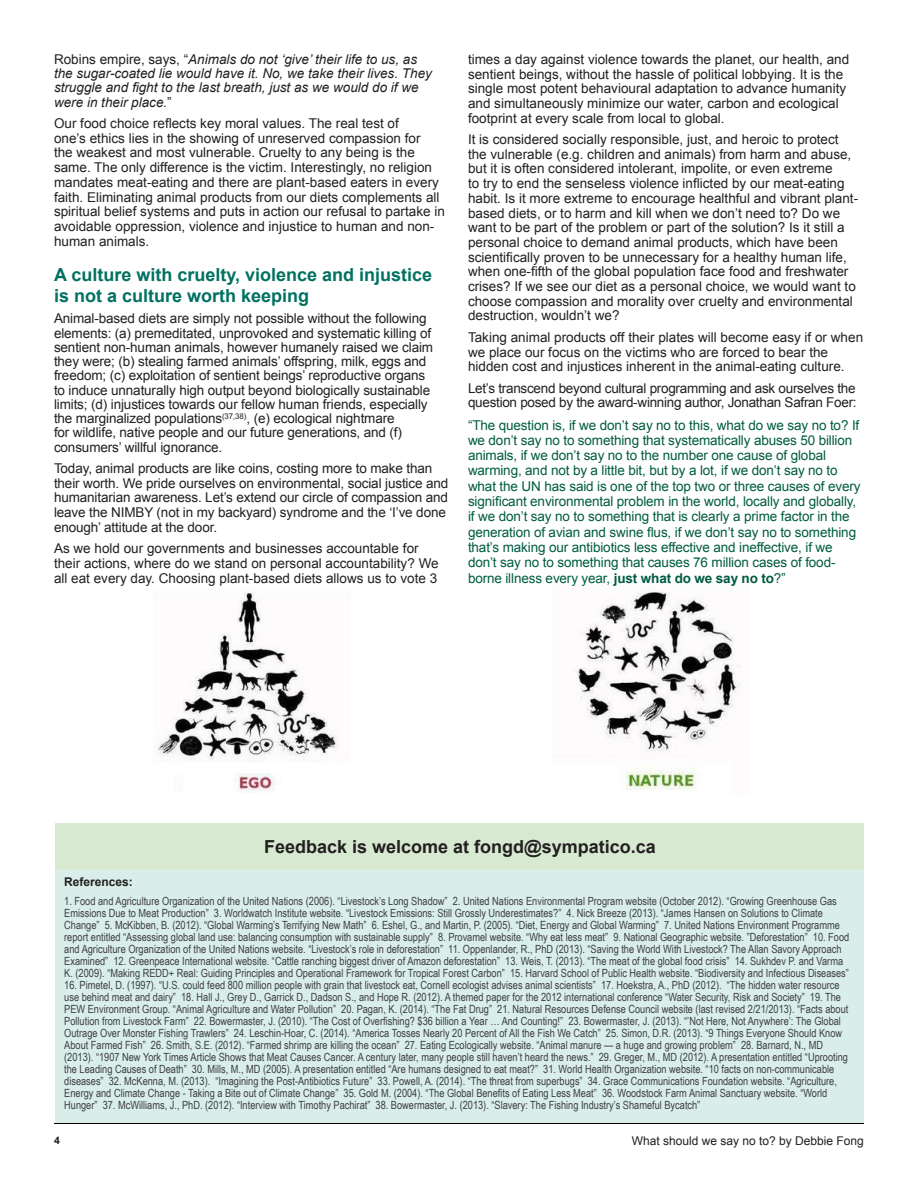
<style>
.page{position:relative;width:918px;height:1188px;background:#fff}
.page>*{position:absolute;margin:0;border:0;box-sizing:border-box;transform-origin:0 0}
.t1{font:700 18px/21.6px "Arial";color:#007161}
.body{font:700 18px "Arial";color:#231f20}
.body-2{font:13.5px/14.7px "Arial";color:#231f20}
.body-3{font:13.5px/15.3px "Arial";letter-spacing:-.01em;color:#005c41}
.body-4{font:italic 13.5px/14.2px "Arial";color:#231f20}
.body-5{font:13.5px/14.7px "Arial";letter-spacing:-.02em;color:#231f20}
.body-6{font:12px "Arial";color:#231f20}
.body-7{font:700 12px "Arial";color:#231f20}
.body-8{font:11.25px/12px "Arial Narrow";color:#3e3e3f}
.t2{font:700 10.5px "Arial";color:#231f20}
.s1{font-style:normal}
.s2{font-weight:700}
</style>
<div class="page">
<img style="left:575px;top:592px;width:165px;height:198px">
<img style="left:157px;top:592px;width:182px;height:170px">
<img style="left:233px;top:774px;width:43px;height:18px">
<div style="left:56px;top:869px;width:808px;height:255px;background:#d9eee9"></div>
<hr style="left:54px;top:1123px;width:810px;height:1px;background:#000">
<div style="left:56px;top:823px;width:808px;height:46px;background:#d8e9d2"></div>
<p class="body-4" style="left:54px;top:52px;width:379px"><span class="s1">Robins empire, says, “</span>Animals do not ‘give’ their life to us, as the sugar-coated lie would have it. No, we take their lives. They struggle and fight to the last breath, just as we would do if we were in their place.<span class="s1">”</span></p>
<p class="body-2" style="left:54px;top:116px;width:392px">Our food choice reflects key moral values. The real test of<br>one’s ethics lies in the showing of unreserved compassion for<br>the weakest and most vulnerable. Cruelty to any being is the same. The only difference is the victim. Interestingly, no religion mandates meat-eating and there are plant-based eaters in every faith. Eliminating animal products from our diets complements all spiritual belief systems and puts in action our refusal to partake in avoidable oppression, violence and injustice to human and non&shy;human animals.</p>
<p class="t1" style="left:54px;top:264px;width:380px">A culture with cruelty, violence and injustice is not a culture worth keeping</p>
<p class="body-2" style="left:54px;top:312px;width:381px;line-height:14.2px">Animal-based diets are simply not possible without the following elements: (a) premeditated, unprovoked and systematic killing of sentient non-human animals, however humanely raised we claim they were; (b) stealing farmed animals’ offspring, milk, eggs and freedom; (c) exploitation of sentient beings’ reproductive organs to induce unnaturally high output beyond biologically sustainable limits; (d) injustices towards our fellow human friends, especially the marginalized populations<sup>(37,38)</sup>, (e) ecological nightmare<br>for wildlife, native people and our future generations, and (f) consumers’ willful ignorance.</p>
<p class="body-2" style="left:54px;top:461px;width:396px">Today, animal products are like coins, costing more to make than their worth. We pride ourselves on environmental, social justice and humanitarian awareness. Let’s extend our circle of compassion and leave the NIMBY (not in my backyard) syndrome and the ‘I’ve done enough’ attitude at the door.</p>
<p class="body-2" style="left:54px;top:541px;width:386px">As we hold our governments and businesses accountable for their actions, where do we stand on personal accountability? We all eat every day. Choosing plant-based diets allows us to vote 3</p>
<p class="body-2" style="left:468px;top:52px;width:383px">times a day against violence towards the planet, our health, and sentient beings, without the hassle of political lobbying. It is the single most potent behavioural adaptation to advance humanity and simultaneously minimize our water, carbon and ecological footprint at every scale from local to global.</p>
<p class="body-2" style="left:468px;top:132px;width:392px">It is considered socially responsible, just, and heroic to protect the vulnerable (e.g. children and animals) from harm and abuse, but it is often considered intolerant, impolite, or even extreme<br>to try to end the senseless violence inflicted by our meat-eating habit. Is it more extreme to encourage healthful and vibrant plant&shy;based diets, or to harm and kill when we don’t need to? Do we want to be part of the problem or part of the solution? Is it still a personal choice to demand animal products, which have been scientifically proven to be unnecessary for a healthy human life, when one-fifth of the global population face food and freshwater crises? If we see our diet as a personal choice, we would want to choose compassion and morality over cruelty and environmental destruction, wouldn’t we?</p>
<p class="body-2" style="left:468px;top:330px;width:397px">Taking animal products off their plates will become easy if or when we place our focus on the victims who are forced to bear the hidden cost and injustices inherent in the animal-eating culture.</p>
<p class="body-5" style="left:468px;top:381px;width:390px">Let’s transcend beyond cultural programming and ask ourselves the question posed by the award-winning author, Jonathan Safran Foer:</p>
<p class="body-3" style="left:468px;top:417px;width:394px">“The question is, if we don’t say no to this, what do we say no to? If we don’t say no to something that systematically abuses 50 billion animals, if we don’t say no to the number one cause of global warming, and not by a little bit, but by a lot, if we don’t say no to what the UN has said is one of the top two or three causes of every significant environmental problem in the world, locally and globally, if we don’t say no to something that is clearly a prime factor in the generation of avian and swine flus, if we don’t say no to something that’s making our antibiotics less effective and ineffective, if we don’t say no to something that causes 76 million cases of food&shy;borne illness every year, <span class="s2">just what do we say no to</span>?”</p>
<p class="body" style="left:264px;top:834px;width:393px">Feedback is welcome at fongd@sympatico.ca</p>
<p class="body-7" style="left:64px;top:874px;width:70px">References:</p>
<p class="body-8" style="left:64px;top:895px;width:787px">1. Food and Agriculture Organization of the United Nations (2006). “Livestock’s Long Shadow” 2. United Nations Environmental Program website (October 2012). “Growing Greenhouse Gas Emissions Due to Meat Production” 3. Worldwatch Institute website. “Livestock Emissions: Still Grossly Underestimates?” 4. Nick Breeze (2013). “James Hansen on Solutions to Climate Change” 5. McKibben, B. (2012). “Global Warming’s Terrifying New Math” 6. Eshel, G., and Martin, P. (2005). “Diet, Energy and Global Warming” 7. United Nations Environment Programme report entitled “Assessing global land use: balancing consumption with sustainable supply” 8. Provamel website. “Why eat less meat” 9. National Geographic website. ”Deforestation” 10. Food and Agriculture Organization of the United Nations website. “Livestock’s role in deforestation” 11. Oppenlander, R., PhD (2013). “Saving the World With Livestock? The Allan Savory Approach Examined” 12. Greenpeace International website. “Cattle ranching biggest driver of Amazon deforestation” 13. Weis, T. (2013). “The meat of the global food crisis” 14. Sukhdev P. and Varma K. (2009). “Making REDD+ Real: Guiding Principles and Operational Framework for Tropical Forest Carbon” 15. Harvard School of Public Health website. “Biodiversity and Infectious Diseases”</p>
<p class="body-8" style="left:64px;top:979px;width:786px">16. Pimetel, D. (1997). “U.S. could feed 800 million people with grain that livestock eat, Cornell ecologist advises animal scientists” 17. Hoekstra, A., PhD (2012). “The hidden water resource use behind meat and dairy” 18. Hall J., Grey D., Garrick D., Dadson S., and Hope R. (2012). A themed paper for the 2012 international conference “Water Security, Risk and Society” 19. The PEW Environment Group. “Animal Agriculture and Water Pollution” 20. Pagan, K. (2014). “The Fat Drug” 21. Natural Resources Defense Council website (last revised 2/21/2013). “Facts about Pollution from Livestock Farm” 22. Bowermaster, J. (2010). “The Cost of Overfishing? $36 billion a Year … And Counting!” 23. Bowermaster, J. (2013). “’Not Here, Not Anywhere’: The Global Outrage Over Monster Fishing Trawlers” 24. Leschin-Hoar, C. (2014). “America Tosses Nearly 20 Percent of All the Fish We Catch” 25. Simon, D.R. (2013). “9 Things Everyone Should Know About Farmed Fish” 26. Smith, S.E. (2012). “Farmed shrimp are killing the ocean” 27. Eating Ecologically website. “Animal manure — a huge and growing problem” 28. Barnard, N., MD (2013). “1907 New York Times Article Shows that Meat Causes Cancer. A century later, many people still haven’t heard the news.” 29. Greger, M., MD (2012). A presentation entitled “Uprooting the Leading Causes of Death” 30. Mills, M., MD (2005). A presentation entitled “Are humans designed to eat meat?” 31. World Health Organization website. “10 facts on non-communicable diseases” 32. McKenna, M. (2013). “Imagining the Post-Antibiotics Future” 33. Powell, A. (2014). “The threat from superbugs” 34. Grace Communications Foundation website. “Agriculture, Energy and Climate Change - Taking a Bite out of Climate Change” 35. Gold M. (2004). “The Global Benefits of Eating Less Meat” 36. Woodstock Farm Animal Sanctuary website. “World Hunger” 37. McWilliams, J., PhD. (2012). “Interview with Timothy Pachirat” 38. Bowermaster, J. (2013). “Slavery: The Fishing Industry’s Shameful Bycatch”</p>
<p class="t2" style="left:54px;top:1133px;width:7px">4</p>
<p class="body-6" style="left:632px;top:1133px;width:234px">What should we say no to? by Debbie Fong</p>
</div>
